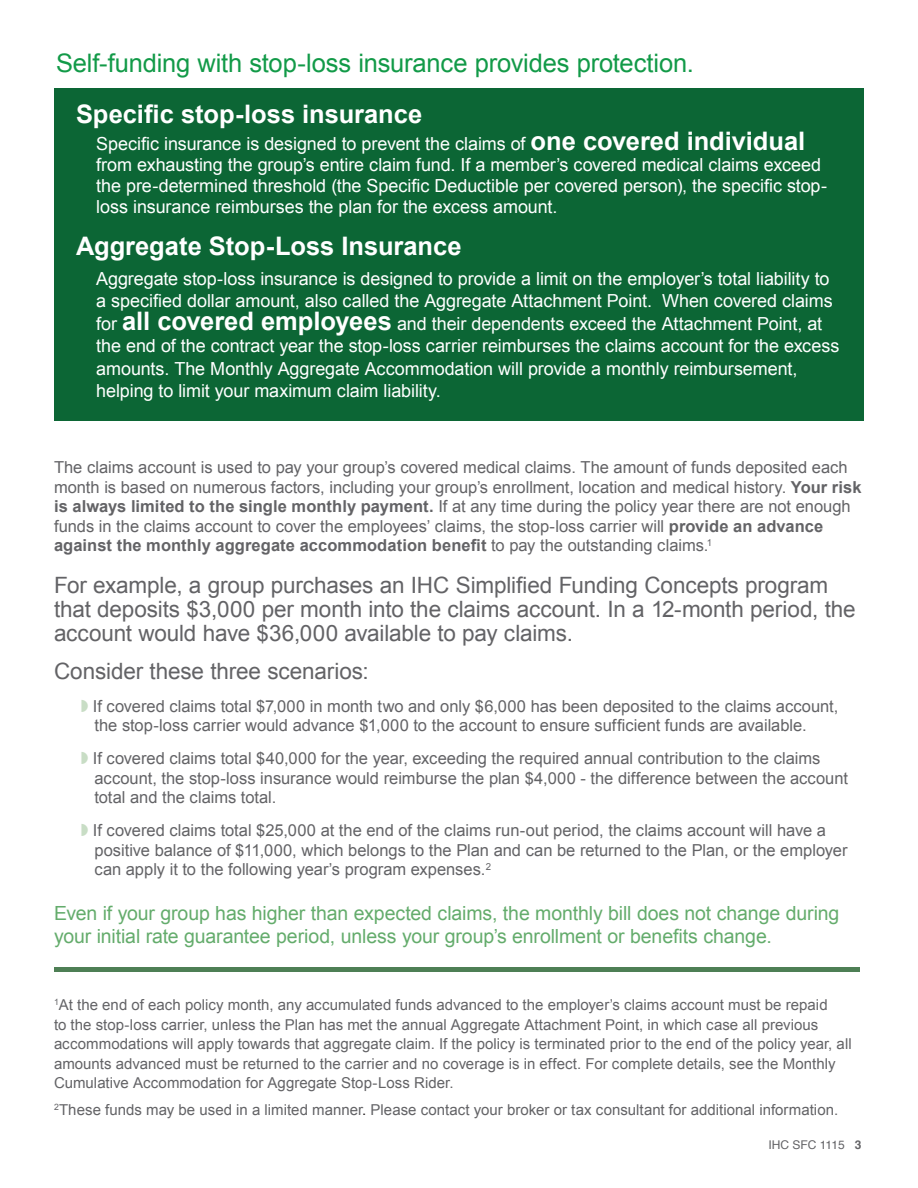
<style>
.page{position:relative;width:918px;height:1188px;background:#fff}
.page>*{position:absolute;margin:0;border:0;box-sizing:border-box;transform-origin:0 0}
.t1{font:25.5px "Arial";letter-spacing:-.005em;color:#129a48}
.t2{font:700 25.5px "Arial";color:#fff}
.t3{font:22.5px/24px "Arial";letter-spacing:-.005em;color:#636366}
.t4{font:19.5px/22.5px "Arial";letter-spacing:-.005em;color:#64ac6c}
.t5{font:18px/22.5px "Arial";letter-spacing:-.005em;color:#fff}
.t6{font:16.5px/19.5px "Arial";color:#636366}
.t7{font:15px/19.5px "Arial";letter-spacing:.005em;color:#636366}
.t8{font:12px "Helvetica";color:#636366}
.s1{font-weight:700;font-size:25.5px}
.s2{font-weight:700}
.s3{font-family:"Monotype Sorts";color:#c8ddc5}
.s4{color:#231f20}
</style>
<div class="page">
<div style="left:54px;top:89px;width:810px;height:332px;background:#0c6635"></div>
<div style="left:54px;top:967px;width:806px;height:5px;background:#4e7f55"></div>
<p class="t1" style="left:56px;top:47px;width:640px">Self-funding with stop-loss insurance provides protection.</p>
<p class="t2" style="left:76px;top:97px;width:348px">Specific stop-loss insurance</p>
<p class="t5" style="left:96px;top:134px;width:732px;line-height:21px">Specific insurance is designed to prevent the claims of <span class="s1">one covered individual </span>from exhausting the group’s entire claim fund. If a member’s covered medical claims exceed the pre-determined threshold (the Specific Deductible per covered person), the specific stop&shy;loss insurance reimburses the plan for the excess amount.</p>
<p class="t2" style="left:76px;top:230px;width:387px">Aggregate Stop-Loss Insurance</p>
<p class="t5" style="left:96px;top:267px;width:745px">Aggregate stop-loss insurance is designed to provide a limit on the employer’s total liability to a specified dollar amount, also called the Aggregate Attachment Point. When covered claims for <span class="s1">all covered employees</span> and their dependents exceed the Attachment Point, at the end of the contract year the stop-loss carrier reimburses the claims account for the excess amounts. The Monthly Aggregate Accommodation will provide a monthly reimbursement, helping to limit your maximum claim liability.</p>
<p class="t6" style="left:54px;top:458px;width:809px">The claims account is used to pay your group’s covered medical claims. The amount of funds deposited each month is based on numerous factors, including your group’s enrollment, location and medical history. <span class="s2">Your risk is always limited to the single monthly payment.</span> If at any time during the policy year there are not enough funds in the claims account to cover the employees’ claims, the stop-loss carrier will <span class="s2">provide an advance against the monthly aggregate accommodation benefit</span> to pay the outstanding claims.<sup>1</sup></p>
<p class="t3" style="left:54px;top:574px;width:803px">For example, a group purchases an IHC Simplified Funding Concepts program that deposits $3,000 per month into the claims account. In a 12-month period, the account would have $36,000 available to pay claims.</p>
<p class="t3" style="left:54px;top:659px;width:316px">Consider these three scenarios:</p>
<p class="t6" style="left:94px;top:696px;width:745px;text-indent:-14px"><span class="s3">W</span> If covered claims total $7,000 in month two and only $6,000 has been deposited to the claims account, the stop-loss carrier would advance $1,000 to the account to ensure sufficient funds are available.</p>
<p class="t6" style="left:94px;top:749px;width:755px;text-indent:-14px"><span class="s3">W</span> If covered claims total $40,000 for the year, exceeding the required annual contribution to the claims account, the stop-loss insurance would reimburse the plan $4,000 - the difference between the account total and the claims total.</p>
<p class="t6" style="left:94px;top:821px;width:755px;text-indent:-14px"><span class="s3">W</span> If covered claims total $25,000 at the end of the claims run-out period, the claims account will have a positive balance of $11,000, which belongs to the Plan and can be returned to the Plan, or the employer can apply it to the following year’s program expenses.<sup>2</sup></p>
<p class="t4" style="left:54px;top:902px;width:787px">Even if your group has higher than expected claims, the monthly bill does not change during your initial rate guarantee period, unless your group’s enrollment or benefits change.</p>
<p class="t7" style="left:54px;top:996px;width:799px"><sup>1</sup>At the end of each policy month, any accumulated funds advanced to the employer’s claims account must be repaid<br>to the stop-loss carrier, unless the Plan has met the annual Aggregate Attachment Point, in which case all previous accommodations will apply towards that aggregate claim. If the policy is terminated prior to the end of the policy year, all amounts advanced must be returned to the carrier and no coverage is in effect. For complete details, see the Monthly Cumulative Accommodation for Aggregate Stop-Loss Rider.</p>
<p class="t7" style="left:54px;top:1100px;width:786px"><sup>2</sup>These funds may be used in a limited manner<span class="s4">.</span> Please contact your broker or tax consultant for additional information.</p>
<p class="t8" style="left:769px;top:1135px;width:94px">IHC SFC 1115 <span class="s2">3</span></p>
</div>
